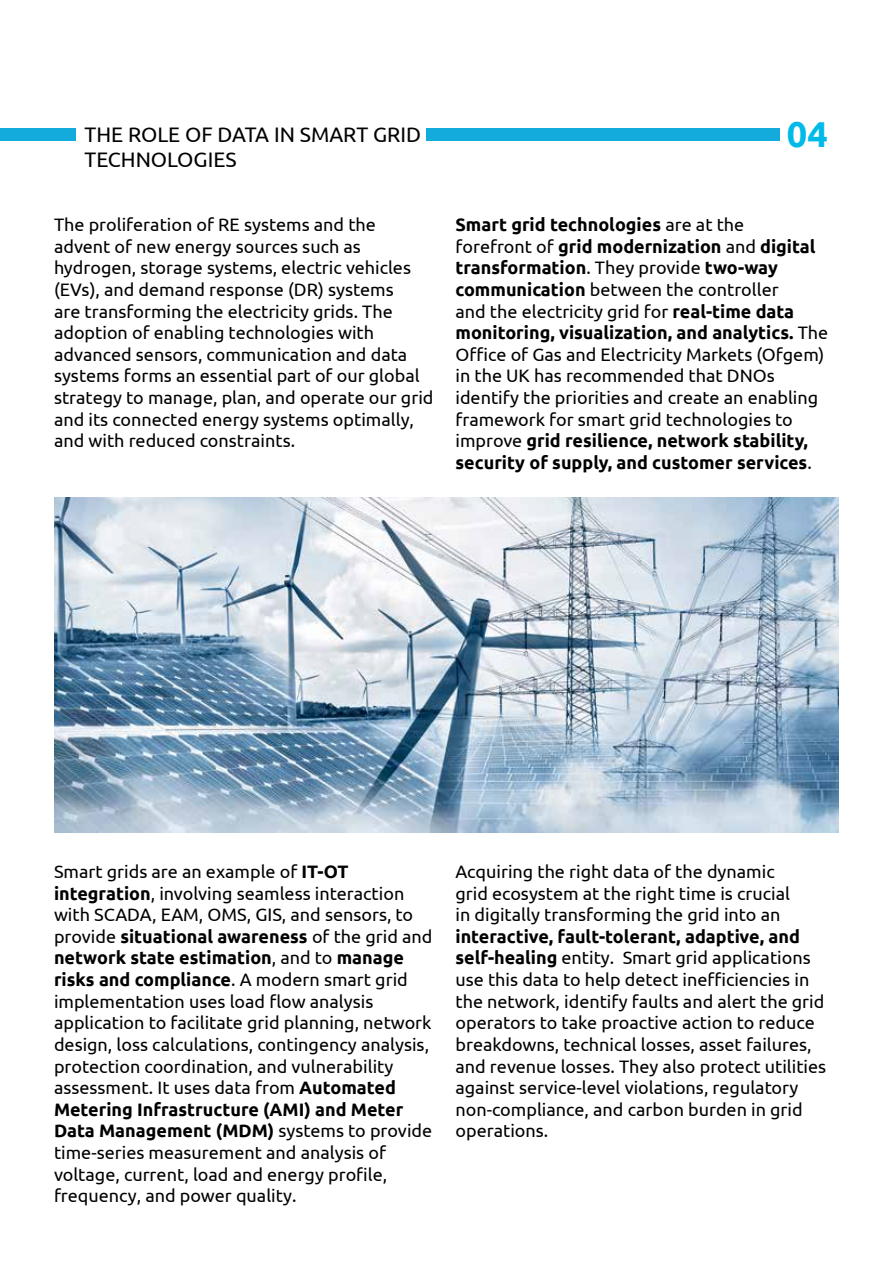
<style>
.page{position:relative;width:893px;height:1263px;background:#fff}
.page>*{position:absolute;margin:0;border:0;box-sizing:border-box;transform-origin:0 0}
.t1{font:700 36px "Ubuntu";color:#00bae8}
.t2{font:21px/25.2px "Ubuntu";color:#000}
.t3{font:18px/21.6px "Ubuntu";color:#000}
.s1{font-weight:700}
</style>
<div class="page">
<img style="left:55px;top:498px;width:783px;height:335px">
<div style="left:426px;top:129px;width:353px;height:12px;background:#12abdb"></div>
<div style="left:0;top:129px;width:76px;height:12px;background:#12abdb"></div>
<p class="t2" style="left:85px;top:121px;width:338px">THE ROLE OF DATA IN SMART GRID<br>TECHNOLOGIES</p>
<h1 class="t1" style="left:787px;top:112px;width:42px">04</h1>
<p class="t3" style="left:54px;top:213px;width:381px">The proliferation of RE systems and the advent of new energy sources such as hydrogen, storage systems, electric vehicles (EVs), and demand response (DR) systems<br>are transforming the electricity grids. The adoption of enabling technologies with advanced sensors, communication and data systems forms an essential part of our global strategy to manage, plan, and operate our grid and its connected energy systems optimally, and with reduced constraints.</p>
<p class="t3" style="left:455px;top:213px;width:374px"><span class="s1">Smart grid technologies</span> are at the<br>forefront of <span class="s1">grid modernization</span> and <span class="s1">digital transformation</span>. They provide <span class="s1">two-way communication</span> between the controller<br>and the electricity grid for <span class="s1">real-time data monitoring, visualization, and analytics.</span> The Office of Gas and Electricity Markets (Ofgem) in the UK has recommended that DNOs identify the priorities and create an enabling framework for smart grid technologies to improve <span class="s1">grid resilience, network stability, security of supply, and customer services</span>.</p>
<p class="t3" style="left:54px;top:860px;width:380px">Smart grids are an example of <span class="s1">IT-OT integration</span>, involving seamless interaction with SCADA, EAM, OMS, GIS, and sensors, to provide <span class="s1">situational awareness</span> of the grid and <span class="s1">network state estimation</span>, and to <span class="s1">manage risks and compliance</span>. A modern smart grid implementation uses load flow analysis application to facilitate grid planning, network design, loss calculations, contingency analysis, protection coordination, and vulnerability assessment. It uses data from <span class="s1">Automated Metering Infrastructure (AMI) and Meter Data Management (MDM)</span> systems to provide time-series measurement and analysis of voltage, current, load and energy profile, frequency, and power quality.</p>
<p class="t3" style="left:455px;top:860px;width:336px">Acquiring the right data of the dynamic grid ecosystem at the right time is crucial in digitally transforming the grid into an</p>
<p class="t3" style="left:455px;top:925px;width:372px"><span class="s1">interactive, fault-tolerant, adaptive, and self-healing</span> entity. Smart grid applications use this data to help detect inefficiencies in the network, identify faults and alert the grid operators to take proactive action to reduce breakdowns, technical losses, asset failures, and revenue losses. They also protect utilities against service-level violations, regulatory non-compliance, and carbon burden in grid operations.</p>
</div>
